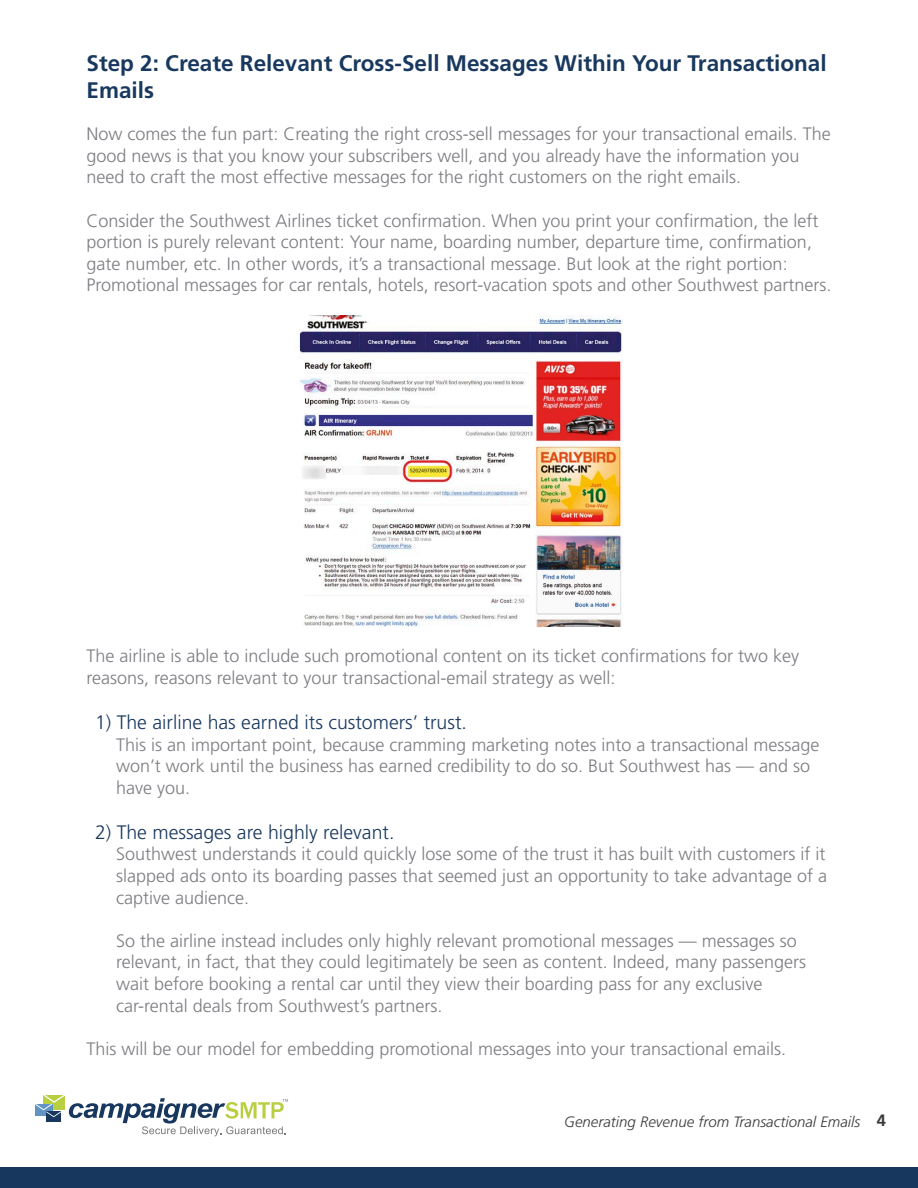
<style>
.page{position:relative;width:918px;height:1188px;background:#fff}
.page>*{position:absolute;margin:0;border:0;box-sizing:border-box;transform-origin:0 0}
.t1{font:700 22.5px/27px "Frutiger";color:#18385e}
.t2{font:300 19.5px "Frutiger";color:#18385e}
.t3{font:300 18px/21.6px "Frutiger";color:#7c7c82}
.t4{font:italic 300 15px "Frutiger";color:#3b3b3c}
.s1{font-weight:700;font-style:normal;font-size:16.5px}
</style>
<div class="page">
<div style="left:0;top:1167px;width:918px;height:21px;background:#17375f"></div>
<svg style="left:35px;top:1095px;width:253px;height:41px"></svg>
<img style="left:299px;top:315px;width:324px;height:312px">
<p class="t1" style="left:87px;top:50px;width:742px">Step 2: Create Relevant Cross-Sell Messages Within Your Transactional<br>Emails</p>
<p class="t3" style="left:87px;top:123px;width:746px">Now comes the fun part: Creating the right cross-sell messages for your transactional emails. The good news is that you know your subscribers well, and you already have the information you need to craft the most effective messages for the right customers on the right emails.</p>
<p class="t3" style="left:87px;top:210px;width:746px">Consider the Southwest Airlines ticket confirmation. When you print your confirmation, the left portion is purely relevant content: Your name, boarding number, departure time, confirmation, gate number, etc. In other words, it’s a transactional message. But look at the right portion:<br>Promotional messages for car rentals, hotels, resort-vacation spots and other Southwest partners.</p>
<p class="t3" style="left:87px;top:646px;width:714px">The airline is able to include such promotional content on its ticket confirmations for two key reasons, reasons relevant to your transactional-email strategy as well:</p>
<p class="t2" style="left:95px;top:711px;width:373px">1) The airline has earned its customers’ trust.</p>
<p class="t3" style="left:116px;top:734px;width:705px">This is an important point, because cramming marketing notes into a transactional message won’t work until the business has earned credibility to do so. But Southwest has — and so have you.</p>
<p class="t2" style="left:95px;top:821px;width:301px">2) The messages are highly relevant.</p>
<p class="t3" style="left:116px;top:844px;width:712px;text-align:justify">Southwest understands it could quickly lose some of the trust it has built with customers if it slapped ads onto its boarding passes that seemed just an opportunity to take advantage of a captive audience.</p>
<p class="t3" style="left:116px;top:930px;width:691px">So the airline instead includes only highly relevant promotional messages — messages so relevant, in fact, that they could legitimately be seen as content. Indeed, many passengers wait before booking a rental car until they view their boarding pass for any exclusive car-rental deals from Southwest’s partners.</p>
<p class="t3" style="left:87px;top:1038px;width:701px">This will be our model for embedding promotional messages into your transactional emails.</p>
<p class="t4" style="left:564px;top:1113px;width:323px">Generating Revenue from Transactional Emails <span class="s1">4</span></p>
</div>
